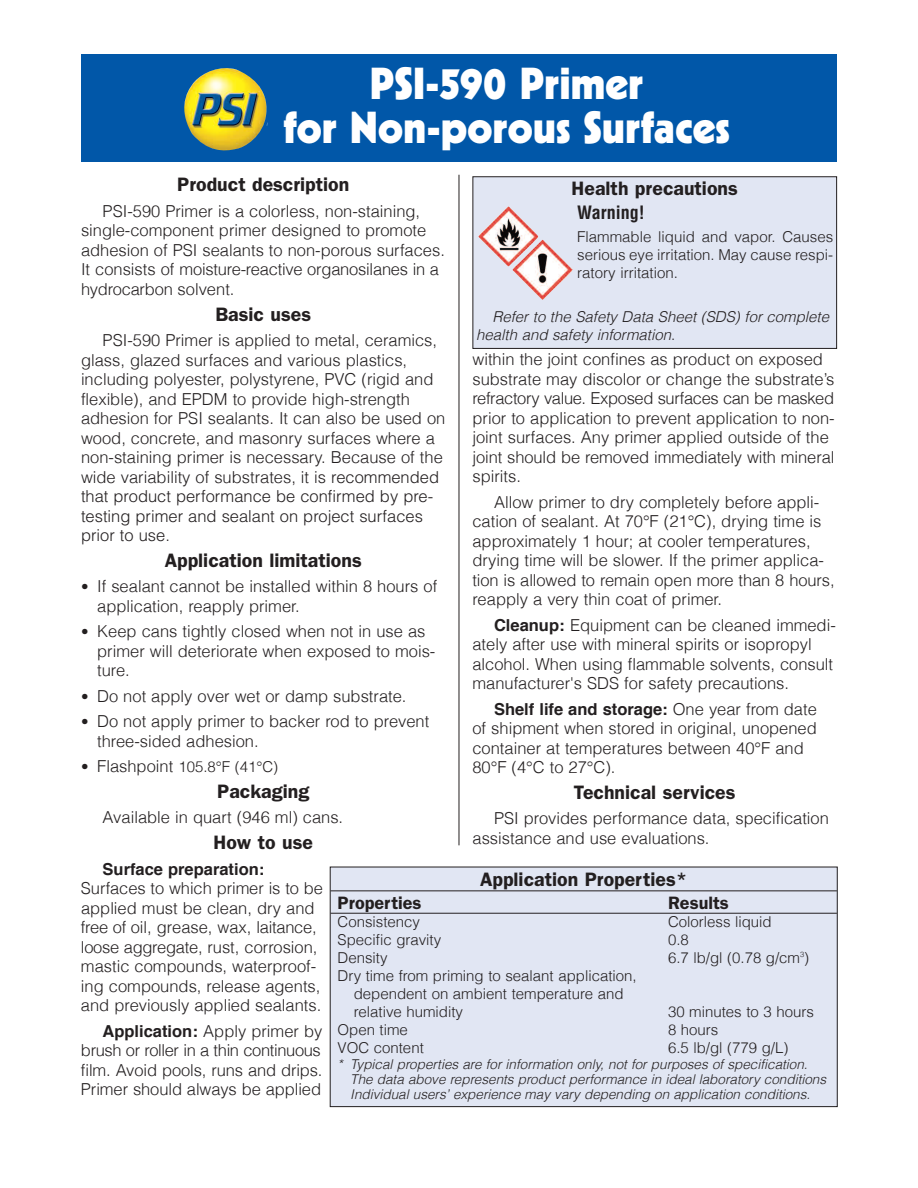
<style>
.page{position:relative;width:918px;height:1188px;background:#fff}
.page>*{position:absolute;margin:0;border:0;box-sizing:border-box;transform-origin:0 0}
.t1{font:900 43.5px/43.5px "Kabel";color:#fff;text-align:center}
.t2{font:600 19.5px "Franklin Gothic";color:#231f20}
.t3{font:600 18px "Franklin Gothic";color:#231f20}
.t4{font:700 condensed 18px "Helvetica";color:#231f20}
.t5{font:300 16.5px/19.5px "Helvetica";color:#231f20}
.t6{font:700 16.5px "Helvetica";color:#231f20}
.t7{font:300 15px/18px "Helvetica";color:#231f20}
.t8{font:italic 300 15px/18px "Helvetica";color:#231f20}
.t9{font:italic 300 13.5px/15px "Helvetica";color:#231f20}
.s1{font-size:15px}
.s2{font-size:16.5px}
.s3{font-weight:700}
.s4{font-style:normal}
</style>
<div class="page">
<hr style="left:459px;top:175px;width:1px;height:670px;background:#231f20">
<div style="left:81px;top:54px;width:756px;height:108px;background:#0157a8"></div>
<img style="left:184px;top:68px;width:84px;height:82px">
<div style="left:330px;top:867px;width:507px;height:240px;background:#e1e6f3"></div>
<div style="left:330px;top:867px;width:508px;height:240px;border:1px solid #231f20"></div>
<hr style="left:331px;top:890px;width:506px;height:1px;background:#231f20">
<hr style="left:331px;top:913px;width:506px;height:1px;background:#231f20">
<div style="left:473px;top:177px;width:364px;height:171px;background:#e1e6f3"></div>
<div style="left:472px;top:176px;width:365px;height:173px;border:1px solid #231f20"></div>
<img style="left:478px;top:206px;width:60px;height:60px">
<img style="left:512px;top:240px;width:61px;height:60px">
<h1 class="t1" style="left:283px;top:65px;width:448px">PSI-590 Primer<br>for Non-porous Surfaces</h1>
<p class="t2" style="left:177px;top:173px;width:174px">Product description</p>
<p class="t5" style="left:81px;top:203px;width:365px;text-indent:22px">PSI-590 Primer is a colorless, non-staining, single-component primer designed to promote adhesion of PSI sealants to non-porous surfaces.<br>It consists of moisture-reactive organosilanes in a hydrocarbon solvent.</p>
<p class="t2" style="left:215px;top:302px;width:97px">Basic uses</p>
<p class="t5" style="left:81px;top:332px;width:366px;text-indent:22px">PSI-590 Primer is applied to metal, ceramics, glass, glazed surfaces and various plastics, including polyester, polystyrene, PVC (rigid and flexible), and EPDM to provide high-strength adhesion for PSI sealants. It can also be used on wood, concrete, and masonry surfaces where a non-staining primer is necessary. Because of the wide variability of substrates, it is recommended that product performance be confirmed by pre&shy;testing primer and sealant on project surfaces prior to use.</p>
<p class="t2" style="left:165px;top:548px;width:199px">Application limitations</p>
<p class="t5" style="left:97px;top:578px;width:342px;text-indent:-16px"><span class="s1">•</span> If sealant cannot be installed within 8 hours of application, reapply primer.</p>
<p class="t5" style="left:97px;top:623px;width:340px;text-indent:-16px"><span class="s1">•</span> Keep cans tightly closed when not in use as primer will deteriorate when exposed to mois&shy;ture.</p>
<p class="t5" style="left:81px;top:688px;width:327px"><span class="s1">•</span> Do not apply over wet or damp substrate.</p>
<p class="t5" style="left:97px;top:713px;width:334px;text-indent:-16px"><span class="s1">•</span> Do not apply primer to backer rod to prevent three-sided adhesion.</p>
<p class="t7" style="left:81px;top:759px;width:199px">• <span class="s2">Flashpoint</span> 105.8°F (41°C)</p>
<p class="t2" style="left:217px;top:780px;width:94px">Packaging</p>
<p class="t5" style="left:103px;top:809px;width:242px">Available in quart (946 ml) cans.</p>
<p class="t2" style="left:214px;top:831px;width:101px">How to use</p>
<p class="t6" style="left:103px;top:862px;width:163px">Surface preparation:</p>
<p class="t5" style="left:81px;top:880px;width:244px">Surfaces to which primer is to be applied must be clean, dry and free of oil, grease, wax, laitance, loose aggregate, rust, corrosion, mastic compounds, waterproof&shy;ing compounds, release agents, and previously applied sealants.</p>
<p class="t5" style="left:81px;top:1022px;width:243px;text-align:justify;text-indent:22px"><span class="s3">Application:</span> Apply primer by brush or roller in a thin continuous film. Avoid pools, runs and drips.<br>Primer should always be applied</p>
<p class="t2" style="left:572px;top:177px;width:168px">Health precautions</p>
<p class="t4" style="left:577px;top:202px;width:69px">Warning!</p>
<p class="t7" style="left:577px;top:229px;width:258px;text-align:justify">Flammable liquid and vapor. Causes serious eye irritation. May cause respi&shy;ratory irritation.</p>
<p class="t8" style="left:476px;top:309px;width:354px;text-indent:16px">Refer to the Safety Data Sheet (SDS) for complete health and safety information<span class="s4">.</span></p>
<p class="t5" style="left:472px;top:351px;width:364px">within the joint confines as product on exposed substrate may discolor or change the substrate’s refractory value. Exposed surfaces can be masked prior to application to prevent application to non&shy;joint surfaces. Any primer applied outside of the joint should be removed immediately with mineral spirits.</p>
<p class="t5" style="left:472px;top:493px;width:364px;text-indent:22px">Allow primer to dry completely before appli&shy;cation of sealant. At 70°F (21°C), drying time is approximately 1 hour; at cooler temperatures, drying time will be slower. If the primer applica&shy;tion is allowed to remain open more than 8 hours, reapply a very thin coat of primer.</p>
<p class="t5" style="left:472px;top:617px;width:365px;text-indent:22px"><span class="s3">Cleanup:</span> Equipment can be cleaned immedi&shy;ately after use with mineral spirits or isopropyl alcohol. When using flammable solvents, consult manufacturer's SDS for safety precautions.</p>
<p class="t5" style="left:472px;top:701px;width:346px;text-indent:22px"><span class="s3">Shelf life and storage:</span> One year from date of shipment when stored in original, unopened container at temperatures between 40°F and 80°F (4°C to 27°C).</p>
<p class="t2" style="left:574px;top:781px;width:163px">Technical services</p>
<p class="t5" style="left:473px;top:810px;width:358px;text-indent:22px">PSI provides performance data, specification assistance and use evaluations.</p>
<p class="t2" style="left:480px;top:868px;width:209px">Application Properties*</p>
<p class="t3" style="left:338px;top:892px;width:86px">Properties</p>
<p class="t3" style="left:668px;top:892px;width:62px">Results</p>
<p class="t7" style="left:338px;top:913px;width:84px">Consistency</p>
<p class="t7" style="left:668px;top:913px;width:105px">Colorless liquid</p>
<p class="t7" style="left:338px;top:931px;width:105px">Specific gravity</p>
<p class="t7" style="left:668px;top:931px;width:22px">0.8</p>
<p class="t7" style="left:338px;top:949px;width:52px">Density</p>
<p class="t7" style="left:668px;top:949px;width:143px">6.7 lb/gl (0.78 g/cm<sup>3</sup>)</p>
<p class="t7" style="left:354px;top:967px;width:284px;text-indent:-16px">Dry time from priming to sealant application, dependent on ambient temperature and relative humidity</p>
<p class="t7" style="left:668px;top:1003px;width:147px">30 minutes to 3 hours</p>
<p class="t7" style="left:338px;top:1021px;width:72px">Open time</p>
<p class="t7" style="left:668px;top:1021px;width:52px">8 hours</p>
<p class="t7" style="left:338px;top:1039px;width:88px">VOC content</p>
<p class="t7" style="left:668px;top:1039px;width:122px">6.5 lb/gl (779 g/L)</p>
<p class="t9" style="left:350px;top:1058px;width:477px;text-indent:-13px">* Typical properties are for information only, not for purposes of specification.<br>The data above represents product performance in ideal laboratory conditions<br>Individual users’ experience may vary depending on application conditions.</p>
</div>
